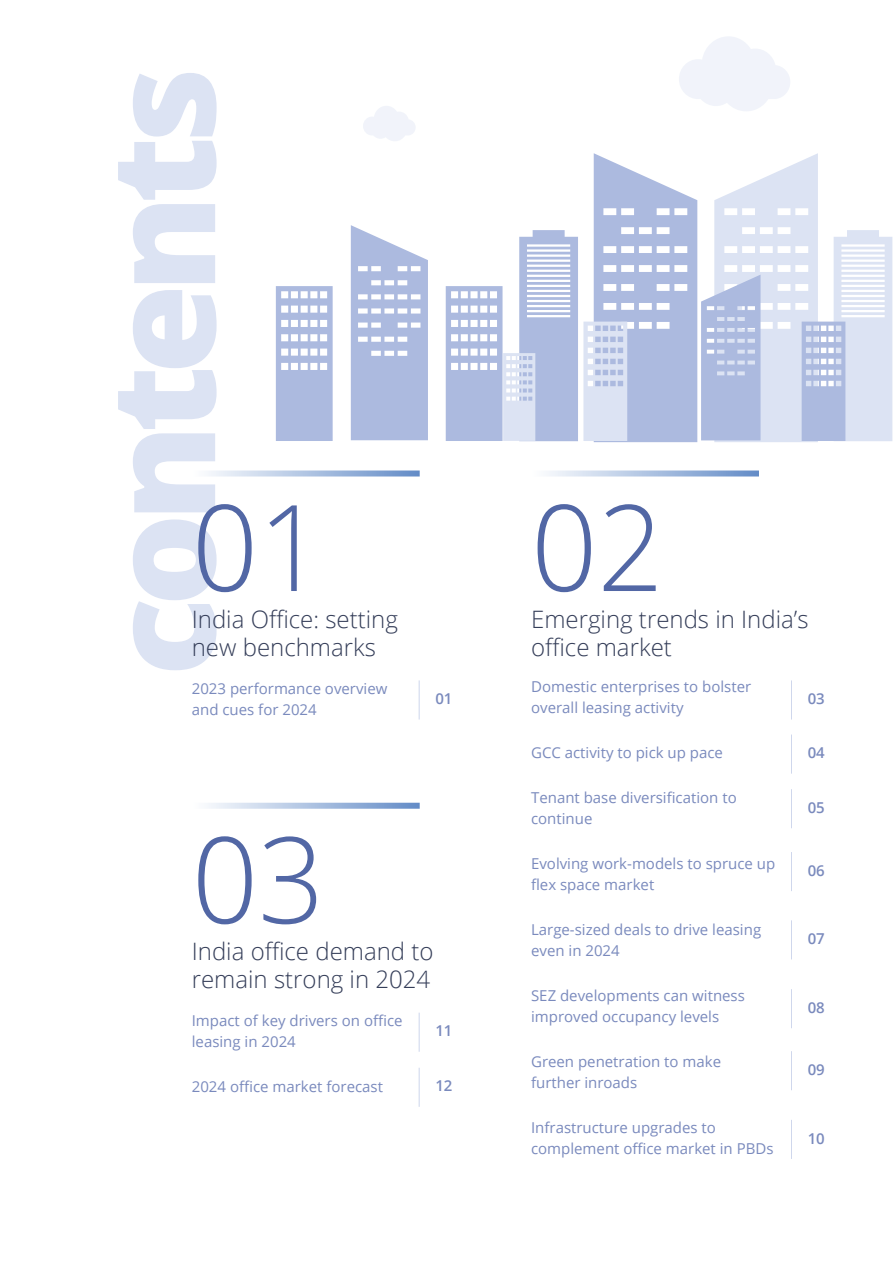
<style>
.page{position:relative;width:893px;height:1263px;background:#fff}
.page>*{position:absolute;margin:0;border:0;box-sizing:border-box;transform-origin:0 0}
.t1{font:800 146.25px "Open Sans";letter-spacing:-.06em;color:#dce3f3}
.t2{font:300 119.85px "Open Sans";color:#5267a5}
.t3{font:300 24px/28.5px "Open Sans";color:#353e59}
.t4{font:15px/21px "Open Sans";color:#7a8abd}
.t5{font:600 15px "Open Sans";color:#7a8abd}
</style>
<div class="page">
<svg style="left:208px;top:470px;width:212px;height:6px"></svg>
<hr style="left:419px;top:680px;width:1px;height:39px;background:#acbadf">
<svg style="left:548px;top:470px;width:211px;height:6px"></svg>
<hr style="left:791px;top:680px;width:1px;height:39px;background:#acbadf">
<hr style="left:791px;top:734px;width:1px;height:40px;background:#acbadf">
<hr style="left:791px;top:789px;width:1px;height:39px;background:#acbadf">
<hr style="left:791px;top:852px;width:1px;height:39px;background:#acbadf">
<hr style="left:791px;top:920px;width:1px;height:39px;background:#acbadf">
<hr style="left:791px;top:989px;width:1px;height:39px;background:#acbadf">
<hr style="left:791px;top:1051px;width:1px;height:39px;background:#acbadf">
<hr style="left:791px;top:1120px;width:1px;height:39px;background:#acbadf">
<svg style="left:208px;top:803px;width:212px;height:6px"></svg>
<hr style="left:419px;top:1013px;width:1px;height:39px;background:#acbadf">
<hr style="left:419px;top:1068px;width:1px;height:39px;background:#acbadf">
<svg style="left:679px;top:37px;width:111px;height:74px"></svg>
<svg style="left:363px;top:106px;width:52px;height:35px"></svg>
<svg style="left:276px;top:286px;width:57px;height:155px;background:#bac6e4"></svg>
<svg style="left:351px;top:225px;width:77px;height:215px;background:#b9c5e4"></svg>
<svg style="left:446px;top:153px;width:446px;height:289px"></svg>
<h1 class="t1" style="left:51px;top:676px;width:611px;rotate:-90deg">contents</h1>
<h2 class="t2" style="left:192px;top:465px;width:134px">01</h2>
<h3 class="t3" style="left:192px;top:604px;width:208px">India Office: setting new benchmarks</h3>
<p class="t4" style="left:192px;top:677px;width:197px">2023 performance overview and cues for 2024</p>
<p class="t5" style="left:435px;top:688px;width:19px">01</p>
<h2 class="t2" style="left:192px;top:798px;width:134px">03</h2>
<h3 class="t3" style="left:192px;top:936px;width:243px">India office demand to remain strong in 2024</h3>
<p class="t4" style="left:192px;top:1010px;width:212px">Impact of key drivers on office leasing in 2024</p>
<p class="t4" style="left:192px;top:1076px;width:193px">2024 office market forecast</p>
<p class="t5" style="left:435px;top:1021px;width:19px">11</p>
<p class="t5" style="left:435px;top:1076px;width:19px">12</p>
<h2 class="t2" style="left:531px;top:465px;width:134px">02</h2>
<h3 class="t3" style="left:531px;top:604px;width:279px">Emerging trends in India’s office market</h3>
<p class="t4" style="left:531px;top:676px;width:222px">Domestic enterprises to bolster overall leasing activity</p>
<p class="t4" style="left:531px;top:742px;width:193px">GCC activity to pick up pace</p>
<p class="t4" style="left:531px;top:787px;width:207px">Tenant base diversification to continue</p>
<p class="t4" style="left:531px;top:853px;width:246px">Evolving work-models to spruce up flex space market</p>
<p class="t4" style="left:531px;top:919px;width:232px">Large-sized deals to drive leasing even in 2024</p>
<p class="t4" style="left:531px;top:985px;width:215px">SEZ developments can witness improved occupancy levels</p>
<p class="t4" style="left:531px;top:1051px;width:192px">Green penetration to make further inroads</p>
<p class="t4" style="left:531px;top:1117px;width:244px">Infrastructure upgrades to complement office market in PBDs</p>
<p class="t5" style="left:808px;top:688px;width:19px">03</p>
<p class="t5" style="left:808px;top:742px;width:19px">04</p>
<p class="t5" style="left:808px;top:797px;width:19px">05</p>
<p class="t5" style="left:808px;top:860px;width:19px">06</p>
<p class="t5" style="left:808px;top:928px;width:19px">07</p>
<p class="t5" style="left:808px;top:997px;width:19px">08</p>
<p class="t5" style="left:808px;top:1059px;width:19px">09</p>
<p class="t5" style="left:808px;top:1128px;width:19px">10</p>
</div>
